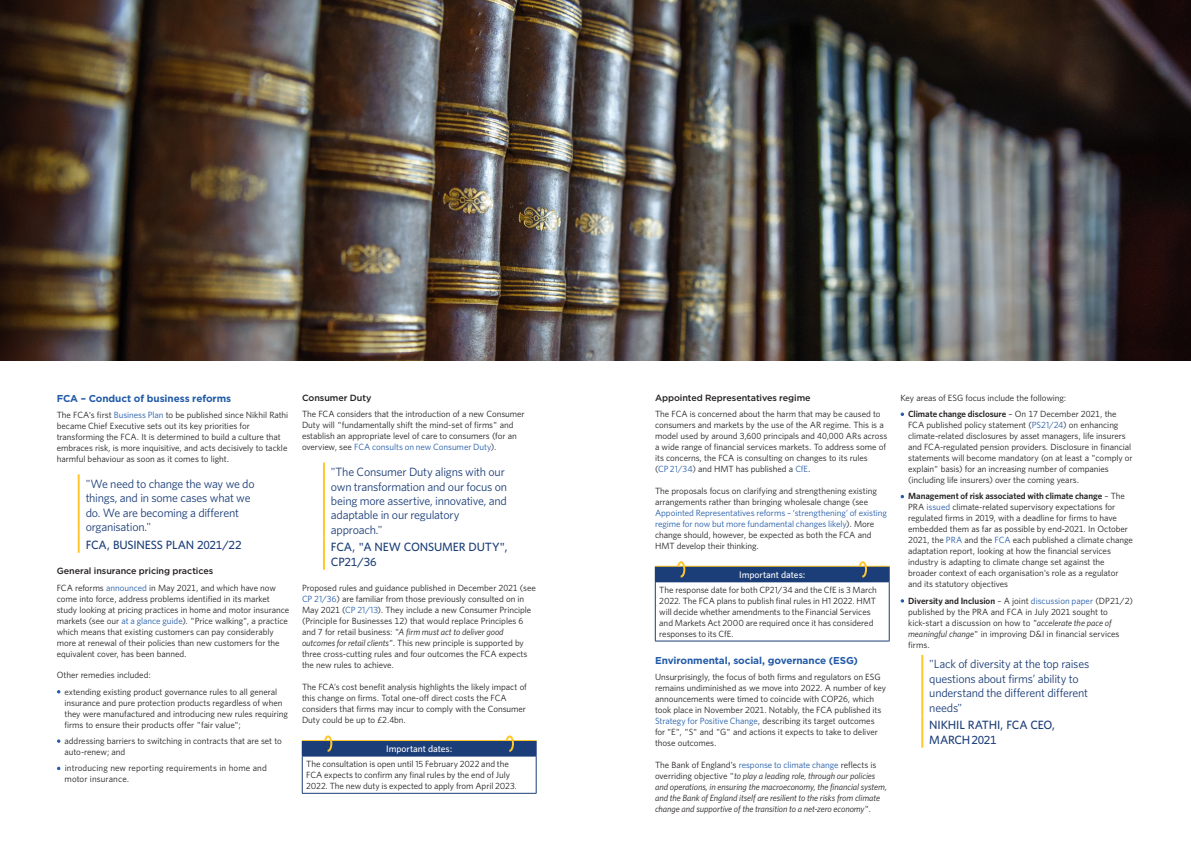
<style>
.page{position:relative;width:1191px;height:842px;background:#fff}
.page>*{position:absolute;margin:0;border:0;box-sizing:border-box;transform-origin:0 0}
.Body_Text{font:12px/14.4px "Whitney";letter-spacing:-.02em;color:#1c3e78}
.Body_Header_3{font:500 12px/14.4px "Whitney";letter-spacing:-.015em;color:#1c3e78}
.Body_Header_1{font:700 10px "Gotham";letter-spacing:-.01em;color:#235ba8}
.Body_Header_3-2{font:500 9.5px "Whitney";letter-spacing:-.005em;color:#fff}
.Body_Text-2{font:9px/11px "Whitney";letter-spacing:-.005em;color:#231f20}
.Body_Text-3{font:italic 9px/11px "Whitney";letter-spacing:-.01em;color:#231f20}
.Body_Header_2{font:500 9px "Gotham";letter-spacing:-.01em;color:#231f20}
.Body_Text_Preceding{font:9px "Whitney";letter-spacing:-.01em;color:#231f20}
.s1{color:#235ba8}
.s2{font-family:"Gotham";font-weight:300;font-size:8.1px;color:#235ba8}
.s3{font-style:italic}
.s4{font-style:normal}
.s5{font-style:normal;color:#235ba8}
.s6{font-weight:600}
</style>
<div class="page">
<hr style="left:78px;top:474px;width:2px;height:61px;background:#ffc72c">
<svg style="left:78px;top:535px;width:2px;height:18px"></svg>
<hr style="left:323px;top:462px;width:2px;height:76px;background:#ffc72c">
<hr style="left:323px;top:538px;width:2px;height:32px;background:#ffc72c">
<div style="left:302px;top:740px;width:234px;height:16px;background:#1c3e78"></div>
<svg style="left:536px;top:741px;width:1px;height:15px"></svg>
<hr style="left:302px;top:756px;width:1px;height:37px;background:#1c3e78">
<hr style="left:302px;top:756px;width:234px;height:1px;background:#1c3e78">
<hr style="left:536px;top:756px;width:1px;height:37px;background:#1c3e78">
<hr style="left:302px;top:793px;width:234px;height:1px;background:#1c3e78">
<hr style="left:302px;top:740px;width:234px;height:1px;background:#ffc72c">
<svg style="left:506px;top:735px;width:8px;height:17px"></svg>
<svg style="left:324px;top:735px;width:9px;height:17px"></svg>
<img style="left:0;top:0;width:1191px;height:360px">
<div style="left:655px;top:566px;width:234px;height:16px;background:#1c3e78"></div>
<svg style="left:889px;top:566px;width:1px;height:16px"></svg>
<hr style="left:655px;top:582px;width:1px;height:59px;background:#1c3e78">
<hr style="left:655px;top:582px;width:234px;height:1px;background:#1c3e78">
<hr style="left:889px;top:582px;width:1px;height:59px;background:#1c3e78">
<hr style="left:655px;top:641px;width:234px;height:1px;background:#1c3e78">
<hr style="left:655px;top:566px;width:234px;height:1px;background:#ffc72c">
<svg style="left:857px;top:561px;width:11px;height:17px"></svg>
<svg style="left:675px;top:561px;width:11px;height:17px"></svg>
<hr style="left:921px;top:655px;width:2px;height:61px;background:#ffc72c">
<hr style="left:921px;top:716px;width:2px;height:32px;background:#ffc72c">
<p class="Body_Header_1" style="left:57px;top:391px;width:176px">FCA – Conduct of business reforms</p>
<p class="Body_Text-2" style="left:57px;top:409px;width:233px">The FCA's first <span class="s1">Business Plan</span> to be published since Nikhil Rathi became Chief Executive sets out its key priorities for transforming the FCA. It is determined to build a culture that embraces risk, is more inquisitive, and acts decisively to tackle harmful behaviour as soon as it comes to light.</p>
<p class="Body_Text" style="left:86px;top:476px;width:171px">"We need to change the way we do things, and in some cases what we do. We are becoming a different organisation."</p>
<p class="Body_Header_3" style="left:86px;top:537px;width:157px">FCA, BUSINESS PLAN 2021/22</p>
<p class="Body_Header_2" style="left:57px;top:565px;width:158px">General insurance pricing practices</p>
<p class="Body_Text-2" style="left:57px;top:582px;width:234px">FCA reforms <span class="s1">announced</span> in May 2021, and which have now come into force, address problems identified in its market study looking at pricing practices in home and motor insurance markets (see our <span class="s1">at a glance guide</span>). "Price walking", a practice which means that existing customers can pay considerably more at renewal of their policies than new customers for the equivalent cover, has been banned.</p>
<p class="Body_Text_Preceding" style="left:57px;top:669px;width:96px">Other remedies included:</p>
<p class="Body_Text-2" style="left:64px;top:686px;width:225px;text-indent:-4px"><span class="s2">•</span> extending existing product governance rules to all general insurance and pure protection products regardless of when they were manufactured and introducing new rules requiring firms to ensure their products offer "fair value";</p>
<p class="Body_Text-2" style="left:64px;top:735px;width:219px;text-indent:-4px"><span class="s2">•</span> addressing barriers to switching in contracts that are set to auto-renew; and</p>
<p class="Body_Text-2" style="left:64px;top:762px;width:204px;text-indent:-4px"><span class="s2">•</span> introducing new reporting requirements in home and motor insurance.</p>
<p class="Body_Header_2" style="left:302px;top:392px;width:71px">Consumer Duty</p>
<p class="Body_Text-2" style="left:302px;top:408px;width:224px">The FCA considers that the introduction of a new Consumer Duty will "fundamentally shift the mind-set of firms" and establish an appropriate level of care to consumers (for an overview, see <span class="s1">FCA consults on new Consumer Duty</span>).</p>
<p class="Body_Text" style="left:331px;top:464px;width:178px">"The Consumer Duty aligns with our own transformation and our focus on being more assertive, innovative, and adaptable in our regulatory approach."</p>
<p class="Body_Header_3" style="left:331px;top:540px;width:178px">FCA, "A NEW CONSUMER DUTY",<br>CP21/36</p>
<p class="Body_Text-2" style="left:302px;top:582px;width:235px">Proposed rules and guidance published in December 2021 (see <span class="s1">CP 21/36</span>) are familiar from those previously consulted on in May 2021 (<span class="s1">CP 21/13</span>). They include a new Consumer Principle (Principle for Businesses 12) that would replace Principles 6 and 7 for retail business: "<span class="s3">A firm must act to deliver good outcomes for retail clients</span>". This new principle is supported by three cross-cutting rules and four outcomes the FCA expects the new rules to achieve.</p>
<p class="Body_Text-2" style="left:302px;top:681px;width:226px">The FCA’s cost benefit analysis highlights the likely impact of this change on firms. Total one-off direct costs the FCA considers that firms may incur to comply with the Consumer Duty could be up to £2.4bn.</p>
<p class="Body_Header_3-2" style="left:386px;top:742px;width:68px">Important dates:</p>
<p class="Body_Text-2" style="left:306px;top:758px;width:211px">The consultation is open until 15 February 2022 and the<br>FCA expects to confirm any final rules by the end of July<br>2022. The new duty is expected to apply from April 2023.</p>
<p class="Body_Header_2" style="left:655px;top:392px;width:157px">Appointed Representatives regime</p>
<p class="Body_Text-2" style="left:655px;top:408px;width:234px">The FCA is concerned about the harm that may be caused to consumers and markets by the use of the AR regime. This is a model used by around 3,600 principals and 40,000 ARs across a wide range of financial services markets. To address some of its concerns, the FCA is consulting on changes to its rules<br>(<span class="s1">CP 21/34</span>) and HMT has published a <span class="s1">CfE</span>.</p>
<p class="Body_Text-2" style="left:655px;top:485px;width:233px">The proposals focus on clarifying and strengthening existing arrangements rather than bringing wholesale change (see <span class="s1">Appointed Representatives reforms – ‘strengthening’ of existing regime for now but more fundamental changes likely</span>). More change should, however, be expected as both the FCA and HMT develop their thinking.</p>
<p class="Body_Header_3-2" style="left:739px;top:568px;width:68px">Important dates:</p>
<p class="Body_Text-2" style="left:659px;top:584px;width:219px">The response date for both CP21/34 and the CfE is 3 March 2022. The FCA plans to publish final rules in H1 2022. HMT will decide whether amendments to the Financial Services and Markets Act 2000 are required once it has considered responses to its CfE.</p>
<p class="Body_Header_1" style="left:655px;top:654px;width:204px">Environmental, social, governance (ESG)</p>
<p class="Body_Text-2" style="left:655px;top:671px;width:232px">Unsurprisingly, the focus of both firms and regulators on ESG remains undiminished as we move into 2022. A number of key announcements were timed to coincide with COP26, which took place in November 2021. Notably, the FCA published its <span class="s1">Strategy for Positive Change</span>, describing its target outcomes for "E", "S" and "G" and actions it expects to take to deliver those outcomes.</p>
<p class="Body_Text-3" style="left:655px;top:759px;width:233px"><span class="s4">The Bank of England's</span> <span class="s5">response to climate change</span> <span class="s4">reflects is overriding objective "</span>to play a leading role, through our policies and operations, in ensuring the macroeconomy, the financial system, and the Bank of England itself are resilient to the risks from climate change and supportive of the transition to a net-zero economy<span class="s4">".</span></p>
<p class="Body_Text_Preceding" style="left:900px;top:392px;width:167px">Key areas of ESG focus include the following:</p>
<p class="Body_Text-2" style="left:908px;top:408px;width:226px;text-indent:-4px"><span class="s2">•</span> <span class="s6">Climate change disclosure</span> – On 17 December 2021, the FCA published policy statement (<span class="s1">PS21/24</span>) on enhancing climate-related disclosures by asset managers, life insurers and FCA-regulated pension providers. Disclosure in financial statements will become mandatory (on at least a "comply or explain" basis) for an increasing number of companies (including life insurers) over the coming years.</p>
<p class="Body_Text-2" style="left:908px;top:491px;width:226px;text-indent:-4px"><span class="s2">•</span> <span class="s6">Management of risk associated with climate change</span> – The PRA <span class="s1">issued</span> climate-related supervisory expectations for regulated firms in 2019, with a deadline for firms to have embedded them as far as possible by end-2021. In October 2021, the <span class="s1">PRA</span> and the <span class="s1">FCA</span> each published a climate change adaptation report, looking at how the financial services industry is adapting to climate change set against the broader context of each organisation's role as a regulator and its statutory objectives</p>
<p class="Body_Text-2" style="left:908px;top:595px;width:226px;text-indent:-4px"><span class="s2">•</span> <span class="s6">Diversity and Inclusion</span> – A joint <span class="s1">discussion paper</span> (DP21/2) published by the PRA and FCA in July 2021 sought to kick-start a discussion on how to "<span class="s3">accelerate the pace of meaningful change</span>" in improving D&amp;I in financial services firms.</p>
<p class="Body_Text" style="left:929px;top:657px;width:161px">"Lack of diversity at the top raises questions about firms’ ability to understand the different different needs"</p>
<p class="Body_Header_3" style="left:929px;top:718px;width:127px">NIKHIL RATHI, FCA CEO,<br>MARCH 2021</p>
</div>
